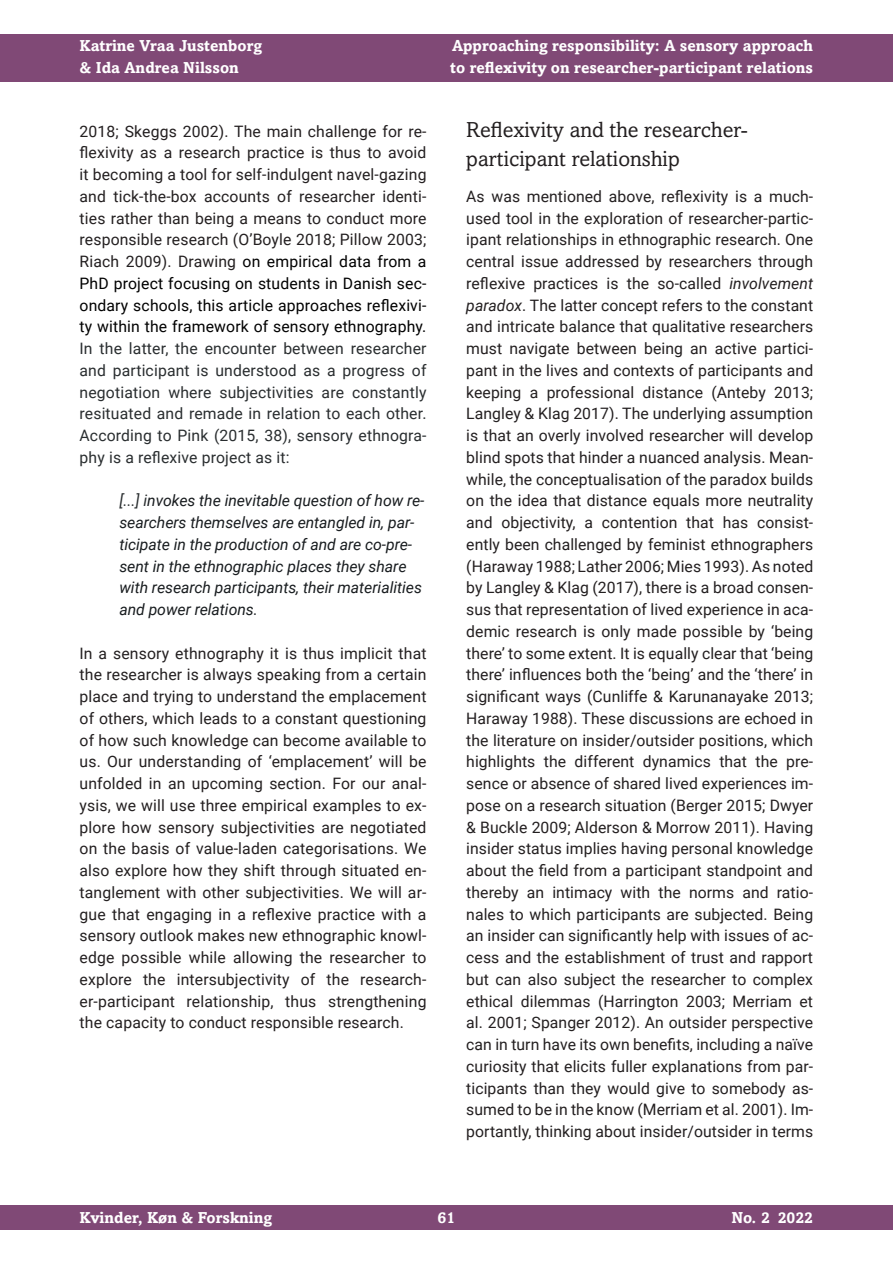
<style>
.page{position:relative;width:893px;height:1263px;background:#fff}
.page>*{position:absolute;margin:0;border:0;box-sizing:border-box;transform-origin:0 0}
.t1{font:21.75px/29.8px "Amasis MT Std";color:#231f20}
.t2{font:15.75px/21.8px "Roboto";letter-spacing:.01em;color:#231f20;text-align:justify}
.t3{font:15.75px/21.8px "Roboto";letter-spacing:.01em;color:#292d2f;text-align:justify}
.t4{font:italic 15.75px/21.8px "Roboto";letter-spacing:-.005em;color:#181c1f}
.t5{font:700 15.75px/21.8px "Amasis MT Std";color:#fff}
.s1{color:#000001}
.s2{color:#292d2f}
.s3{font-style:italic}
</style>
<div class="page">
<div style="left:0;top:1205px;width:893px;height:24px;background:#804976"></div>
<div style="left:0;top:34px;width:893px;height:48px;background:#804976"></div>
<p class="t5" style="left:80px;top:36px;width:184px">Katrine Vraa Justenborg &amp; Ida Andrea Nilsson</p>
<p class="t2" style="left:80px;top:120px;width:348px">2018; Skeggs 2002). The main challenge for re&shy;flexivity as a research practice is thus to avoid it becoming a tool for self-indulgent navel-gazing and tick-the-box accounts of researcher identi&shy;ties rather than being a means to conduct more responsible research (O’Boyle 2018; Pillow 2003; Riach 2009). Drawing <span class="s1">on empirical data from a PhD project focusing on students in Danish sec&shy;ondary schools, this article approaches reflexivi&shy;ty within the framework of sensory ethnography.</span></p>
<p class="t3" style="left:80px;top:338px;width:348px">In the latter, the encounter between researcher and participant is understood as a progress of negotiation where subjectivities are constantly resituated and remade in relation to each other.<br>According to Pink (2015, 38), sensory ethnogra&shy;phy is a reflexive project as it:</p>
<p class="t4" style="left:119px;top:490px;width:307px"><span class="s2">[...] i</span>nvokes the inevitable question of how re&shy;searchers themselves are entangled in, par&shy;ticipate in the production of and are co-pre&shy;sent in the ethnographic places they share with research participants, their materialities and power relations.</p>
<p class="t2" style="left:80px;top:642px;width:348px">In a sensory ethnography it is thus implicit that the researcher is always speaking from a certain place and trying to understand the emplacement of others, which leads to a constant questioning of how such knowledge can become available to us. Our understanding of ‘emplacement’ will be unfolded in an upcoming section. For our anal&shy;ysis, we will use three empirical examples to ex&shy;plore how sensory subjectivities are negotiated on the basis of value-laden categorisations. We also explore how they shift through situated en&shy;tanglement with other subjectivities. We will ar&shy;gue that engaging in a reflexive practice with a sensory outlook makes new ethnographic knowl&shy;edge possible while allowing the researcher to explore the intersubjec tivity of the research&shy;er-participant relationship, thus strengthening the capacity to conduct responsible research.</p>
<p class="t5" style="left:450px;top:36px;width:364px">Approaching responsibility: A sensory approach to reflexivity on researcher-participant relations</p>
<h1 class="t1" style="left:466px;top:116px;width:283px">Reflexivity and the researcher&shy;participant relationship</h1>
<p class="t2" style="left:466px;top:186px;width:348px">As was mentioned above, reflexivity is a much&shy;used tool in the exploration of researcher-partic&shy;ipant relationships in ethnographic research. One central issue addressed by researchers through reflexive practices is the so-called <span class="s3">involvement paradox</span>. The latter concept refers to the constant and intricate balance that qualitative researchers must navigate between being an active partici&shy;pant in the lives and contexts of participants and keeping a professional distance (Anteby 2013; Langley &amp; Klag 2017). The underlying assumption is that an overly involved researcher will develop blind spots that hinder a nuanced analysis. Mean&shy;while, the conceptualisation of the paradox builds on the idea that distance equals more neutrality and objectivity, a contention that has consist&shy;ently been challenged by feminist ethnographers ( Haraway 1988; Lather 2006; Mies 1993). As noted by Langley &amp; Klag (2017), there is a broad consen&shy;sus that representation of lived experience in aca&shy;demic research is only made possible by ‘being there’ to some extent. It is equally clear that ‘being there’ influences both the ‘being’ and the ‘there’ in significant ways (Cunliffe &amp; Karunanayake 2013; Haraway 1988). These discussions are echoed in the literature on insider/outsider positions, which highlights the different dynamics that the pre&shy;sence or absence of shared lived experiences im&shy;pose on a research situation (Berger 2015; Dwyer &amp; Buckle 2009; Alderson &amp; Morrow 2011). Having insider status implies having personal knowledge about the field from a participant standpoint and thereby an intimacy with the norms and ratio&shy;nales to which participants are subjected. Being an insider can significantly help with issues of ac&shy;cess and the establishment of trust and rapport but can also subject the researcher to complex ethical dilemmas (Harrington 2003; Merriam et al. 2001; Spanger 2012). An outsider perspective can in turn have its own benefits, including a naïve curiosity that elicits fuller explanations from par&shy;ticipants than they would give to somebody as&shy;sumed to be in the know (Merriam et al. 2001). Im&shy;portantly, thinking about insider/outsider in terms</p>
<p class="t5" style="left:80px;top:1208px;width:194px">Kvinder, Køn &amp; Forskning</p>
<p class="t5" style="left:437px;top:1208px;width:19px">61</p>
<p class="t5" style="left:731px;top:1208px;width:83px">No. 2 2022</p>
</div>
